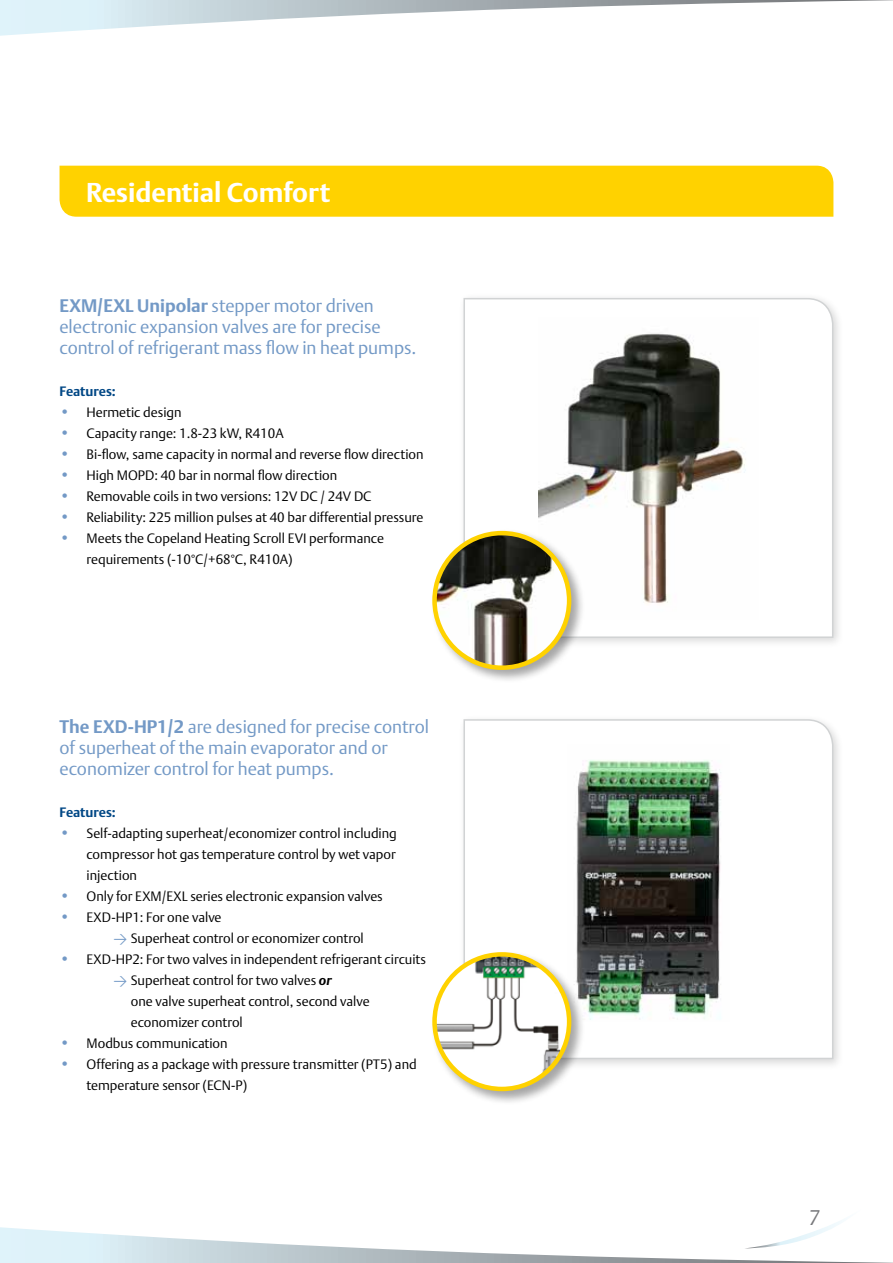
<style>
.page{position:relative;width:893px;height:1263px;background:#fff}
.page>*{position:absolute;margin:0;border:0;box-sizing:border-box;transform-origin:0 0}
.t1{font:700 27px "DTL Argo T";color:#fff}
.t2{font:italic 21px "DTL Argo T Light";color:#77787b}
.t3{font:18px/21px "DTL Argo T Light";color:#7399c6}
.t4{font:13.5px/21px "DTL Argo T Light";color:#000}
.t5{font:700 13.5px "DTL Argo T";letter-spacing:-.005em;color:#004785}
.s1{font-family:"DTL Argo T";font-weight:700}
.s2{font-size:15px;color:#7399c6}
.s3{font-family:"DIN";color:#7399c6}
.s4{font-family:"DTL Argo T";font-weight:700;font-style:italic}
.s5{font-family:"DIN";color:#fff}
</style>
<div class="page">
<div style="left:60px;top:166px;width:773px;height:51px;background:#ffd200"></div>
<div style="left:458px;top:293px;width:386px;height:356px;background:#000;opacity:.15"></div>
<svg style="left:463px;top:297px;width:371px;height:342px"></svg>
<div style="left:458px;top:714px;width:386px;height:356px;background:#000;opacity:.15"></div>
<svg style="left:463px;top:718px;width:371px;height:342px"></svg>
<svg style="left:0;top:0;width:893px;height:36px"></svg>
<svg style="left:0;top:1220px;width:893px;height:43px"></svg>
<img style="left:567px;top:744px;width:162px;height:277px">
<img style="left:539px;top:317px;width:219px;height:302px">
<div style="left:430px;top:529px;width:156px;height:155px;background:#000;opacity:.35"></div>
<img style="left:435px;top:533px;width:134px;height:135px;border-radius:67px">
<div style="left:432px;top:531px;width:139px;height:139px;border:4px solid #ffd200;border-radius:50%"></div>
<div style="left:430px;top:950px;width:156px;height:155px;background:#000;opacity:.35"></div>
<img style="left:435px;top:954px;width:134px;height:127px">
<div style="left:432px;top:952px;width:139px;height:139px;border:4px solid #ffd200;border-radius:50%"></div>
<h1 class="t1" style="left:86px;top:176px;width:246px">Residential Comfort</h1>
<h3 class="t3" style="left:60px;top:295px;width:358px"><span class="s1">EXM/EXL Unipolar</span> stepper motor driven electronic expansion valves are for precise control of refrigerant mass flow in heat pumps.</h3>
<p class="t5" style="left:60px;top:383px;width:58px">Features:</p>
<p class="t4" style="left:60px;top:401px;width:124px"><span class="s2">•</span> Hermetic design</p>
<p class="t4" style="left:60px;top:422px;width:226px"><span class="s2">•</span> Capacity range: 1.8-23 kW, R410A</p>
<p class="t4" style="left:60px;top:443px;width:366px"><span class="s2">•</span> Bi-flow, same capacity in normal and reverse flow direction</p>
<p class="t4" style="left:60px;top:464px;width:279px"><span class="s2">•</span> High MOPD: 40 bar in normal flow direction</p>
<p class="t4" style="left:60px;top:485px;width:313px"><span class="s2">•</span> Removable coils in two versions: 12V DC / 24V DC</p>
<p class="t4" style="left:60px;top:506px;width:366px"><span class="s2">•</span> Reliability: 225 million pulses at 40 bar differential pressure</p>
<p class="t4" style="left:87px;top:527px;width:299px;text-indent:-27px"><span class="s2">•</span> Meets the Copeland Heating Scroll EVI performance requirements (-10°C/+68°C, R410A)</p>
<h3 class="t3" style="left:60px;top:716px;width:371px"><span class="s1">The EXD-HP1/2</span> are designed for precise control of superheat of the main evaporator and or economizer control for heat pumps.</h3>
<p class="t5" style="left:60px;top:804px;width:58px">Features:</p>
<p class="t4" style="left:87px;top:823px;width:312px;text-align:justify;text-indent:-27px"><span class="s2">•</span> Self-adapting superheat/economizer control including compressor hot gas temperature control by wet vapor injection</p>
<p class="t4" style="left:60px;top:886px;width:325px"><span class="s2">•</span> Only for EXM/EXL series electronic expansion valves</p>
<p class="t4" style="left:114px;top:907px;width:252px;text-indent:-54px"><span class="s2">•</span> EXD-HP1: For one valve<br><span class="s3">&gt;</span> Superheat control or economizer control</p>
<p class="t4" style="left:114px;top:949px;width:314px;text-indent:-54px"><span class="s2">•</span> EXD-HP2: For two valves in independent refrigerant circuits <span class="s3">&gt;</span> Superheat control for two valves <span class="s4">or<br></span><span class="s5">&gt;</span> one valve superheat control, second valve<br><span class="s5">&gt;</span> economizer control</p>
<p class="t4" style="left:60px;top:1033px;width:170px"><span class="s2">•</span> Modbus communication</p>
<p class="t4" style="left:87px;top:1054px;width:332px;text-indent:-27px"><span class="s2">•</span> Offering as a package with pressure transmitter (PT5) and temperature sensor (ECN-P)</p>
<h2 class="t2" style="left:809px;top:1205px;width:13px">7</h2>
</div>
